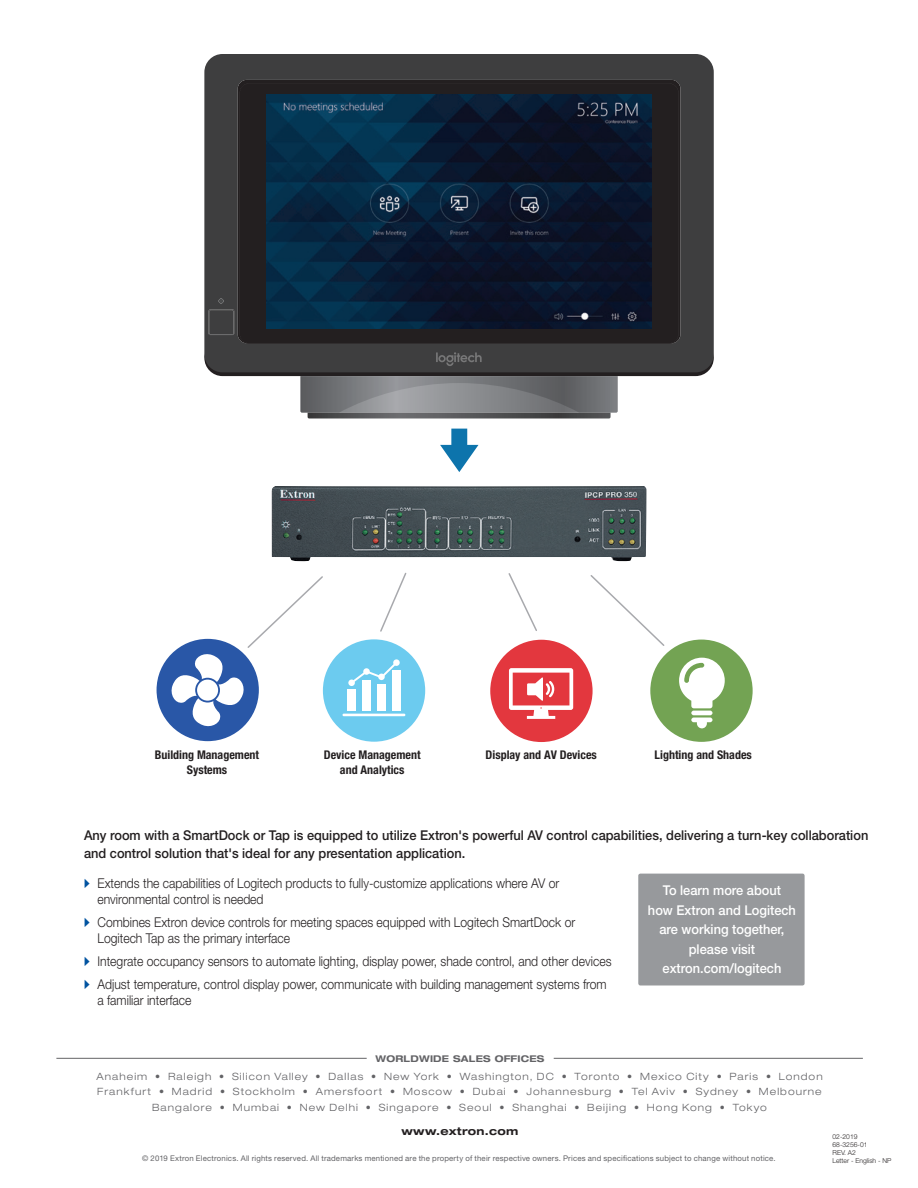
<style>
.page{position:relative;width:918px;height:1188px;background:#fff}
.page>*{position:absolute;margin:0;border:0;box-sizing:border-box;transform-origin:0 0}
.t1{font:300 13.5px/16.2px "Helvetica Neue LT Std";color:#231f20;scale:.9 1}
.desc_body{font:500 13.5px/18.3px "Helvetica Neue LT Std";color:#231f20;scale:.95 1}
.desc_body-2{font:500 13.5px/19.5px "Helvetica Neue LT Std";color:#fff;text-align:center;scale:.95 1}
.t2{font:700 condensed 12px/15px "Helvetica Neue LT Std";color:#231f20;text-align:center}
.t3{font:700 expanded 10.8px "Helvetica Neue LT Std";letter-spacing:.025em;color:#231f20}
.t4{font:300 expanded 10.05px/15.5px "Helvetica Neue LT Std";letter-spacing:.105em;color:#636366;text-align:center}
.t5{font:700 expanded 9.3px "Helvetica Neue LT Std";letter-spacing:.025em;color:#636366}
.copyright_footer{font:7.8px "Helvetica Neue LT Std";letter-spacing:.02em;color:#636366}
.t6{font:300 6.75px "Helvetica Neue LT Std";color:#231f20}
.s1{font-family:"Quick Type Pi";font-weight:400;color:#0153a0}
</style>
<div class="page">
<hr style="left:56px;top:1058px;width:311px;height:1px;background:#636366">
<hr style="left:554px;top:1058px;width:309px;height:1px;background:#636366">
<div style="left:204px;top:54px;width:510px;height:298px;background:#3e3e3f"></div>
<svg style="left:209px;top:309px;width:25px;height:1px"></svg>
<svg style="left:238px;top:80px;width:442px;height:263px;background:#262223"></svg>
<div style="left:240px;top:84px;width:438px;height:259px;background:#231f20;border-radius:9px"></div>
<div style="left:240px;top:84px;width:438px;height:259px;border:1px solid #231f20;border-radius:9px"></div>
<svg style="left:219px;top:299px;width:4px;height:4px"></svg>
<div style="left:209px;top:310px;width:25px;height:25px;background:#3e3e3f;border-radius:2px"></div>
<svg style="left:204px;top:352px;width:510px;height:66px"></svg>
<img style="left:266px;top:95px;width:386px;height:234px">
<div style="left:490px;top:640px;width:103px;height:102px;background:#e3373e;border-radius:50%"></div>
<svg style="left:509px;top:668px;width:64px;height:51px"></svg>
<div style="left:323px;top:639px;width:102px;height:103px;background:#6ccbef;border-radius:50%"></div>
<div style="left:347px;top:689px;width:9px;height:22px;background:#fff"></div>
<div style="left:362px;top:680px;width:9px;height:31px;background:#fff"></div>
<div style="left:377px;top:685px;width:9px;height:26px;background:#fff"></div>
<div style="left:392px;top:671px;width:9px;height:40px;background:#fff"></div>
<svg style="left:351px;top:664px;width:47px;height:18px"></svg>
<div style="left:363px;top:668px;width:7px;height:7px;background:#fff;border-radius:50%"></div>
<div style="left:348px;top:680px;width:7px;height:6px;background:#fff;border-radius:50%"></div>
<div style="left:378px;top:674px;width:7px;height:6px;background:#fff;border-radius:50%"></div>
<div style="left:393px;top:659px;width:7px;height:7px;background:#fff;border-radius:50%"></div>
<hr style="left:343px;top:714px;width:62px;height:2px;background:#fff">
<div style="left:650px;top:640px;width:103px;height:102px;background:#73a353;border-radius:50%"></div>
<svg style="left:691px;top:718px;width:21px;height:10px"></svg>
<hr style="left:691px;top:711px;width:21px;height:4px;background:#fff;border-radius:2px">
<svg style="left:679px;top:658px;width:46px;height:50px"></svg>
<div style="left:157px;top:639px;width:102px;height:102px;background:#2957a7;border-radius:50%"></div>
<img style="left:272px;top:486px;width:374px;height:75px">
<svg style="left:440px;top:429px;width:38px;height:43px"></svg>
<svg style="left:380px;top:572px;width:27px;height:60px"></svg>
<svg style="left:508px;top:573px;width:29px;height:58px"></svg>
<svg style="left:590px;top:575px;width:75px;height:71px"></svg>
<svg style="left:169px;top:576px;width:155px;height:152px"></svg>
<div style="left:638px;top:874px;width:167px;height:111px;background:#97999c;border-radius:2px"></div>
<p class="t2" style="left:155px;top:747px;width:106px">Building Management<br>Systems</p>
<p class="t2" style="left:324px;top:747px;width:98px">Device Management</p>
<p class="t2" style="left:655px;top:747px;width:99px">Lighting and Shades</p>
<p class="t2" style="left:486px;top:747px;width:113px">Display and AV Devices</p>
<p class="t2" style="left:340px;top:762px;width:66px">and Analytics</p>
<p class="desc_body" style="left:84px;top:826px;width:827px">Any room with a SmartDock or Tap is equipped to utilize Extron's powerful AV control capabilities, delivering a turn-key collaboration and control solution that's ideal for any presentation application.</p>
<p class="t1" style="left:98px;top:874px;width:515px;text-indent:-14px"><span class="s1">A</span> Extends the capabilities of Logitech products to fully-customize applications where AV or environmental control is needed</p>
<p class="t1" style="left:98px;top:914px;width:532px;text-indent:-14px"><span class="s1">A</span> Combines Extron device controls for meeting spaces equipped with Logitech SmartDock or<br>Logitech Tap as the primary interface</p>
<p class="t1" style="left:84px;top:953px;width:588px"><span class="s1">A</span> Integrate occupancy sensors to automate lighting, display power, shade control, and other devices</p>
<p class="t1" style="left:98px;top:976px;width:567px;text-indent:-14px"><span class="s1">A</span> Adjust temperature, control display power, communicate with building management systems from a familiar interface</p>
<p class="t5" style="left:376px;top:1052px;width:171px">WORLDWIDE SALES OFFICES</p>
<p class="desc_body-2" style="left:648px;top:880px;width:157px">To learn more about<br>how Extron and Logitech are working together, please visit</p>
<p class="desc_body-2" style="left:663px;top:958px;width:127px">extron.com/logitech</p>
<p class="t4" style="left:96px;top:1068px;width:728px">Anaheim • Raleigh • Silicon Valley • Dallas • New York • Washington, DC • Toronto • Mexico City • Paris • London<br>Frankfurt • Madrid • Stockholm • Amersfoort • Moscow • Dubai • Johannesburg • Tel Aviv • Sydney • Melbourne<br>Bangalore • Mumbai • New Delhi • Singapore • Seoul • Shanghai • Beijing • Hong Kong • Tokyo</p>
<p class="t3" style="left:402px;top:1124px;width:118px">www.extron.com</p>
<p class="t6" style="left:832px;top:1132px;width:27px">02-2019</p>
<p class="t6" style="left:832px;top:1140px;width:37px">68-3256-01</p>
<p class="t6" style="left:832px;top:1148px;width:25px">REV. A2</p>
<p class="copyright_footer" style="left:142px;top:1154px;width:635px">© 2019 Extron Electronics. All rights reserved. All trademarks mentioned are the property of their respective owners. Prices and specifications subject to change without notice.</p>
<p class="t6" style="left:832px;top:1157px;width:61px">Letter - English - NP</p>
</div>
